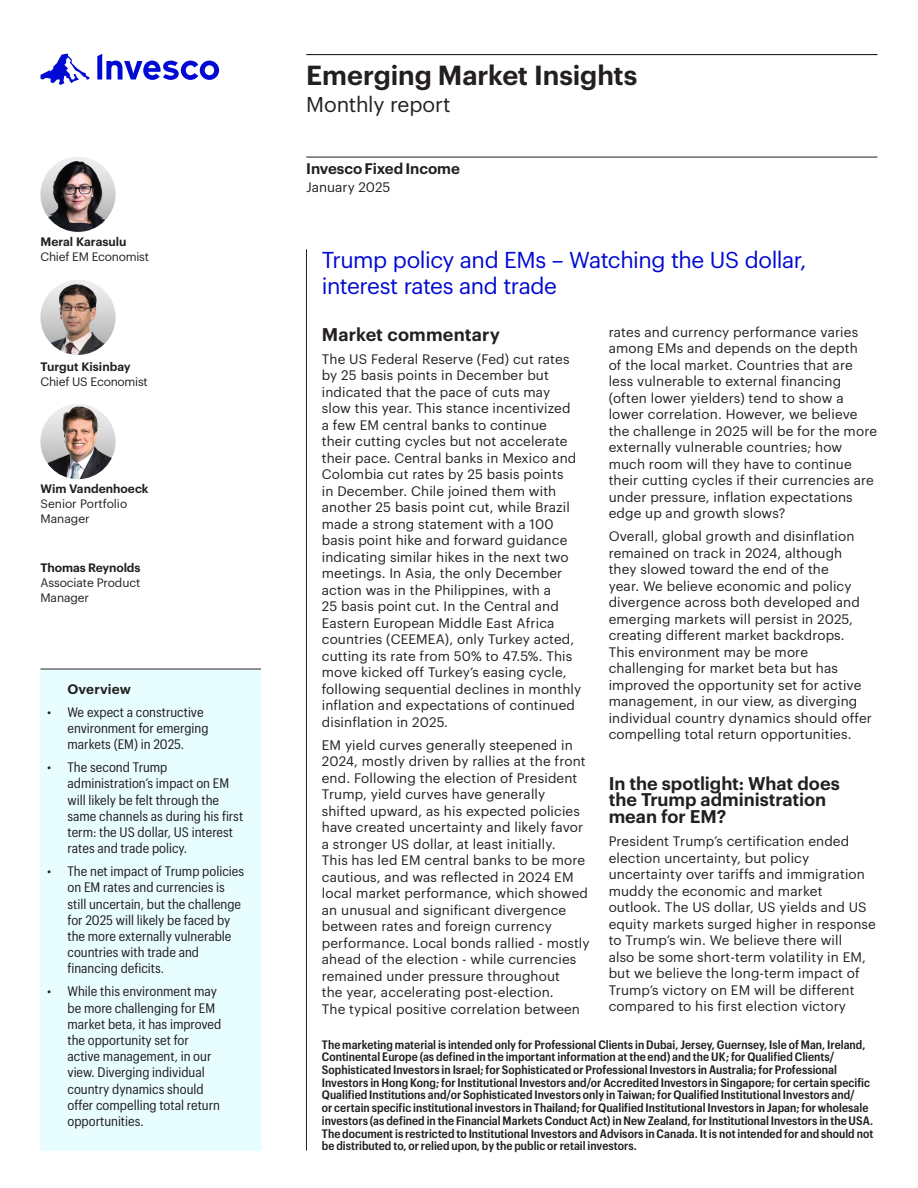
<style>
.page{position:relative;width:918px;height:1188px;background:#fff}
.page>*{position:absolute;margin:0;border:0;box-sizing:border-box;transform-origin:0 0}
.t1{font:600 27px "Graphik";letter-spacing:-.005em;color:#231f20}
.t2{font:22.5px/25.5px "Graphik";letter-spacing:-.02em;color:#000ad2}
.t3{font:21px "Graphik";letter-spacing:-.005em;color:#231f20}
.t4{font:600 18px/16.5px "Graphik";color:#231f20}
.t5{font:600 15px "Graphik";letter-spacing:-.005em;color:#231f20}
.t6{font:13.5px/16.5px "Graphik";letter-spacing:.01em;color:#231f20}
.t7{font:13.5px/16.2px "Graphik Compact";color:#231f20}
.t8{font:600 13.5px "Graphik";letter-spacing:.005em;color:#231f20}
.t9{font:600 12px/12.8px "Graphik Compact";color:#231f20}
.t10{font:12px/15px "Graphik";letter-spacing:-.01em;color:#231f20}
.t11{font:600 12px "Graphik";color:#231f20}
</style>
<div class="page">
<div style="left:40px;top:670px;width:221px;height:481px;background:#e7fdff"></div>
<hr style="left:306px;top:249px;width:1px;height:902px;background:#231f20">
<hr style="left:306px;top:157px;width:571px;height:1px;background:#231f20">
<hr style="left:306px;top:54px;width:571px;height:1px;background:#231f20">
<hr style="left:40px;top:669px;width:221px;height:1px;background:#231f20">
<svg style="left:41px;top:54px;width:49px;height:31px"></svg>
<svg style="left:97px;top:54px;width:122px;height:26px"></svg>
<img style="left:40px;top:157px;width:75px;height:75px;border-radius:38px">
<img style="left:40px;top:280px;width:75px;height:75px;border-radius:37px">
<img style="left:40px;top:404px;width:75px;height:75px;border-radius:37px">
<p class="t11" style="left:40px;top:233px;width:88px">Meral Karasulu</p>
<p class="t10" style="left:40px;top:248px;width:110px">Chief EM Economist</p>
<p class="t11" style="left:40px;top:357px;width:92px">Turgut Kisinbay</p>
<p class="t10" style="left:40px;top:373px;width:109px">Chief US Economist</p>
<p class="t11" style="left:40px;top:480px;width:110px">Wim Vandenhoeck</p>
<p class="t10" style="left:40px;top:496px;width:88px">Senior Portfolio<br>Manager</p>
<p class="t11" style="left:40px;top:559px;width:102px">Thomas Reynolds</p>
<p class="t10" style="left:40px;top:574px;width:101px">Associate Product<br>Manager</p>
<h2 class="t8" style="left:68px;top:679px;width:65px">Overview</h2>
<p class="t7" style="left:68px;top:703px;width:142px;text-indent:-20px">• We expect a constructive environment for emerging markets (EM) in 2025.</p>
<p class="t7" style="left:68px;top:758px;width:177px;text-indent:-20px">• The second Trump administration’s impact on EM will likely be felt through the same channels as during his first term: the US dollar, US interest rates and trade policy.</p>
<p class="t7" style="left:68px;top:862px;width:178px;text-indent:-20px">• The net impact of Trump policies on EM rates and currencies is still uncertain, but the challenge for 2025 will likely be faced by the more externally vulnerable countries with trade and financing deficits.</p>
<p class="t7" style="left:68px;top:982px;width:155px;text-indent:-20px">• While this environment may be more challenging for EM market beta, it has improved the opportunity set for active management, in our view. Diverging individual country dynamics should offer compelling total return opportunities.</p>
<h1 class="t1" style="left:306px;top:55px;width:333px">Emerging Market Insights</h1>
<p class="t3" style="left:306px;top:89px;width:146px">Monthly report</p>
<p class="t5" style="left:306px;top:157px;width:155px">Invesco Fixed Income</p>
<p class="t6" style="left:306px;top:178px;width:86px">January 2025</p>
<h2 class="t2" style="left:322px;top:246px;width:486px">Trump policy and EMs – Watching the US dollar, interest rates and trade</h2>
<h3 class="t4" style="left:322px;top:324px;width:180px">Market commentary</h3>
<p class="t6" style="left:322px;top:350px;width:261px">The US Federal Reserve (Fed) cut rates by 25 basis points in December but indicated that the pace of cuts may slow this year. This stance incentivized<br>a few EM central banks to continue<br>their cutting cycles but not accelerate their pace. Central banks in Mexico and Colombia cut rates by 25 basis points<br>in December. Chile joined them with another 25 basis point cut, while Brazil made a strong statement with a 100 basis point hike and forward guidance indicating similar hikes in the next two meetings. In Asia, the only December action was in the Philippines, with a<br>25 basis point cut. In the Central and Eastern European Middle East Africa countries (CEEMEA), only Turkey acted, cutting its rate from 50% to 47.5%. This move kicked off Turkey’s easing cycle, following sequential declines in monthly inflation and expectations of continued disinflation in 2025.</p>
<p class="t6" style="left:322px;top:736px;width:269px">EM yield curves generally steepened in 2024, mostly driven by rallies at the front end. Following the election of President Trump, yield curves have generally shifted upward, as his expected policies have created uncertainty and likely favor a stronger US dollar, at least initially.<br>This has led EM central banks to be more cautious, and was reflected in 2024 EM local market performance, which showed an unusual and significant divergence between rates and foreign currency performance. Local bonds rallied - mostly ahead of the election - while currencies remained under pressure throughout<br>the year, accelerating post-election.<br>The typical positive correlation between</p>
<p class="t6" style="left:609px;top:322px;width:270px">rates and currency performance varies among EMs and depends on the depth<br>of the local market. Countries that are less vulnerable to external financing (often lower yielders) tend to show a lower correlation. However, we believe the challenge in 2025 will be for the more externally vulnerable countries; how much room will they have to continue their cutting cycles if their currencies are under pressure, inflation expectations edge up and growth slows?</p>
<p class="t6" style="left:609px;top:527px;width:265px">Overall, global growth and disinflation remained on track in 2024, although they slowed toward the end of the<br>year. We believe economic and policy divergence across both developed and emerging markets will persist in 2025, creating different market backdrops.<br>This environment may be more challenging for market beta but has improved the opportunity set for active management, in our view, as diverging individual country dynamics should offer compelling total return opportunities.</p>
<h3 class="t4" style="left:609px;top:774px;width:233px">In the spotlight: What does the Trump administration mean for EM?</h3>
<p class="t6" style="left:609px;top:832px;width:269px">President Trump’s certification ended election uncertainty, but policy uncertainty over tariffs and immigration muddy the economic and market outlook. The US dollar, US yields and US equity markets surged higher in response to Trump’s win. We believe there will<br>also be some short-term volatility in EM, but we believe the long-term impact of Trump’s victory on EM will be different compared to his first election victory</p>
<p class="t9" style="left:322px;top:1037px;width:553px">The marketing material is intended only for Professional Clients in Dubai, Jersey, Guernsey, Isle of Man, Ireland, Continental Europe (as defined in the important information at the end) and the UK; for Qualified Clients/ Sophisticated Investors in Israel; for Sophisticated or Professional Investors in Australia; for Professional Investors in Hong Kong; for Institutional Investors and/or Accredited Investors in Singapore; for certain specific Qualified Institutions and/or Sophisticated Investors only in Taiwan; for Qualified Institutional Investors and/<br>or certain specific institutional investors in Thailand; for Qualified Institutional Investors in Japan; for wholesale investors (as defined in the Financial Markets Conduct Act) in New Zealand, for Institutional Investors in the USA.<br>The document is restricted to Institutional Investors and Advisors in Canada. It is not intended for and should not be distributed to, or relied upon, by the public or retail investors.</p>
</div>
